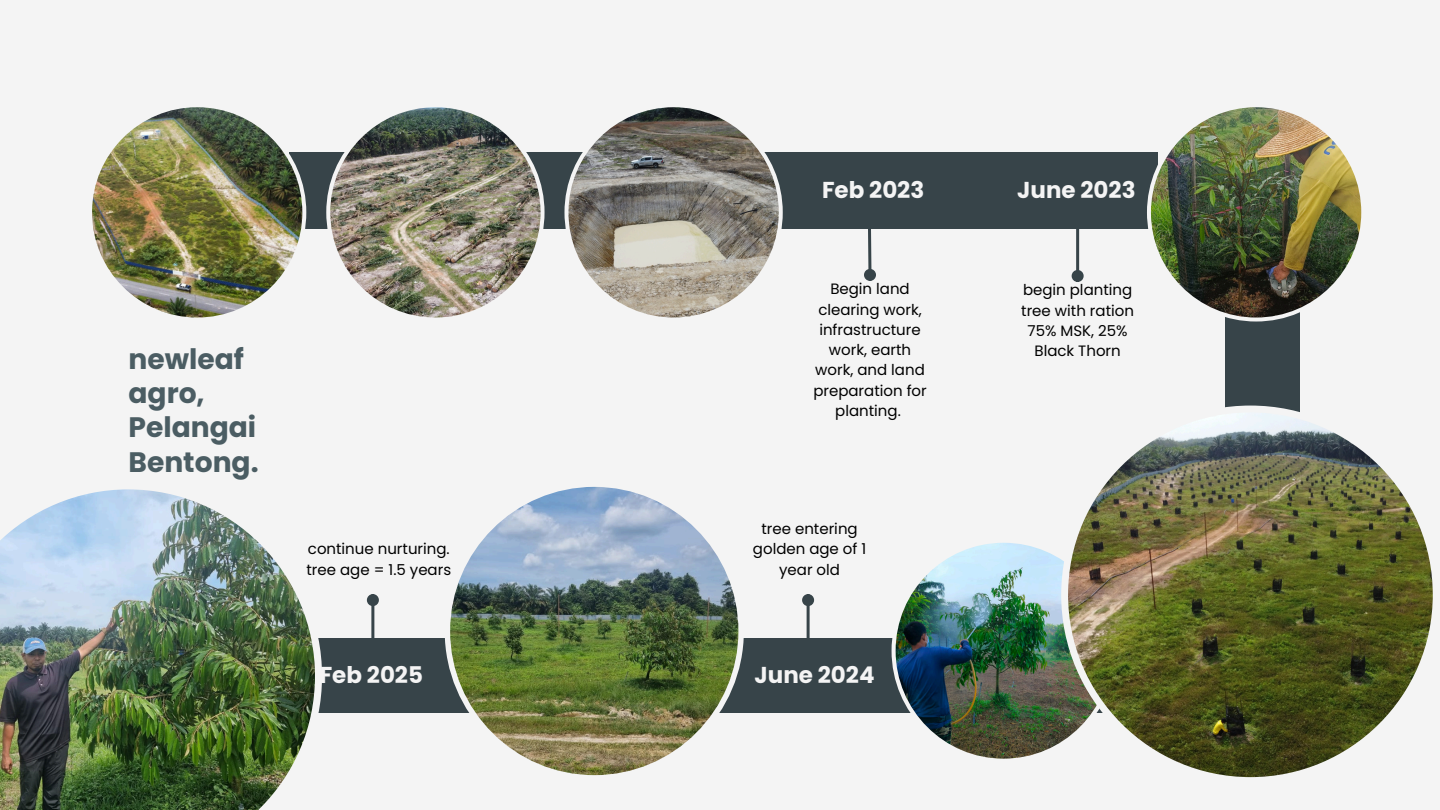
<style>
.page{position:relative;width:1440px;height:810px;background:#f4f4f4}
.page>*{position:absolute;margin:0;border:0;box-sizing:border-box;transform-origin:0 0}
.t1{font:700 28.1px/34.3px "Poppins";color:#4b5d63}
.t2{font:700 23px "Poppins";color:#f4f4f4}
.t3{font:15px/20.2px "Poppins";color:#000;text-align:center}
</style>
<div class="page">
<div style="left:289px;top:153px;width:869px;height:76px;background:#374449"></div>
<img style="left:92px;top:107px;width:214px;height:211px">
<div style="left:289px;top:639px;width:883px;height:74px;background:#374449"></div>
<img style="left:445px;top:486px;width:299px;height:290px">
<img style="left:326px;top:107px;width:219px;height:211px">
<img style="left:892px;top:542px;width:169px;height:217px">
<svg style="left:564px;top:107px;width:219px;height:211px"></svg>
<div style="left:1225px;top:281px;width:74px;height:358px;background:#374449"></div>
<img style="left:1147px;top:107px;width:215px;height:215px">
<img style="left:0;top:489px;width:322px;height:321px">
<svg style="left:866px;top:229px;width:7px;height:41px"></svg>
<div style="left:863px;top:212px;width:12px;height:12px;border:3px solid #374449;border-radius:50%"></div>
<div style="left:865px;top:270px;width:10px;height:9px;background:#374449;border-radius:50%"></div>
<div style="left:864px;top:269px;width:12px;height:12px;border:3px solid #374449;border-radius:50%"></div>
<hr style="left:1076px;top:224px;width:3px;height:47px;background:#374449">
<div style="left:1072px;top:213px;width:12px;height:12px;border:3px solid #374449;border-radius:50%"></div>
<div style="left:1073px;top:271px;width:9px;height:9px;background:#374449;border-radius:50%"></div>
<div style="left:1072px;top:270px;width:12px;height:12px;border:3px solid #374449;border-radius:50%"></div>
<hr style="left:807px;top:605px;width:3px;height:34px;background:#374449">
<div style="left:804px;top:596px;width:9px;height:9px;background:#374449;border-radius:50%"></div>
<div style="left:802px;top:594px;width:12px;height:12px;border:3px solid #374449;border-radius:50%"></div>
<div style="left:802px;top:639px;width:12px;height:12px;border:3px solid #374449;border-radius:50%"></div>
<hr style="left:371px;top:605px;width:3px;height:34px;background:#374449">
<div style="left:368px;top:596px;width:9px;height:9px;background:#374449;border-radius:50%"></div>
<div style="left:367px;top:594px;width:12px;height:12px;border:3px solid #374449;border-radius:50%"></div>
<div style="left:367px;top:639px;width:12px;height:12px;border:3px solid #374449;border-radius:50%"></div>
<img style="left:1061px;top:406px;width:372px;height:372px">
<p class="t1" style="left:128px;top:342px;width:132px">newleaf agro,<br>Pelangai<br>Bentong.</p>
<p class="t3" style="left:308px;top:539px;width:143px">continue nurturing.</p>
<p class="t3" style="left:307px;top:559px;width:146px">tree age = 1.5 years</p>
<p class="t2" style="left:320px;top:659px;width:105px">Feb 2025</p>
<p class="t2" style="left:822px;top:174px;width:104px">Feb 2023</p>
<h1 class="t2" style="left:1017px;top:174px;width:120px">June 2023</h1>
<p class="t3" style="left:813px;top:279px;width:115px">Begin land clearing work, infrastructure work, earth work, and land preparation for planting.</p>
<p class="t3" style="left:1021px;top:280px;width:114px">begin planting tree with ration<br>75% MSK, 25%<br>Black Thorn</p>
<p class="t3" style="left:753px;top:519px;width:115px">tree entering golden age of 1 year old</p>
<p class="t2" style="left:755px;top:659px;width:122px">June 2024</p>
</div>
